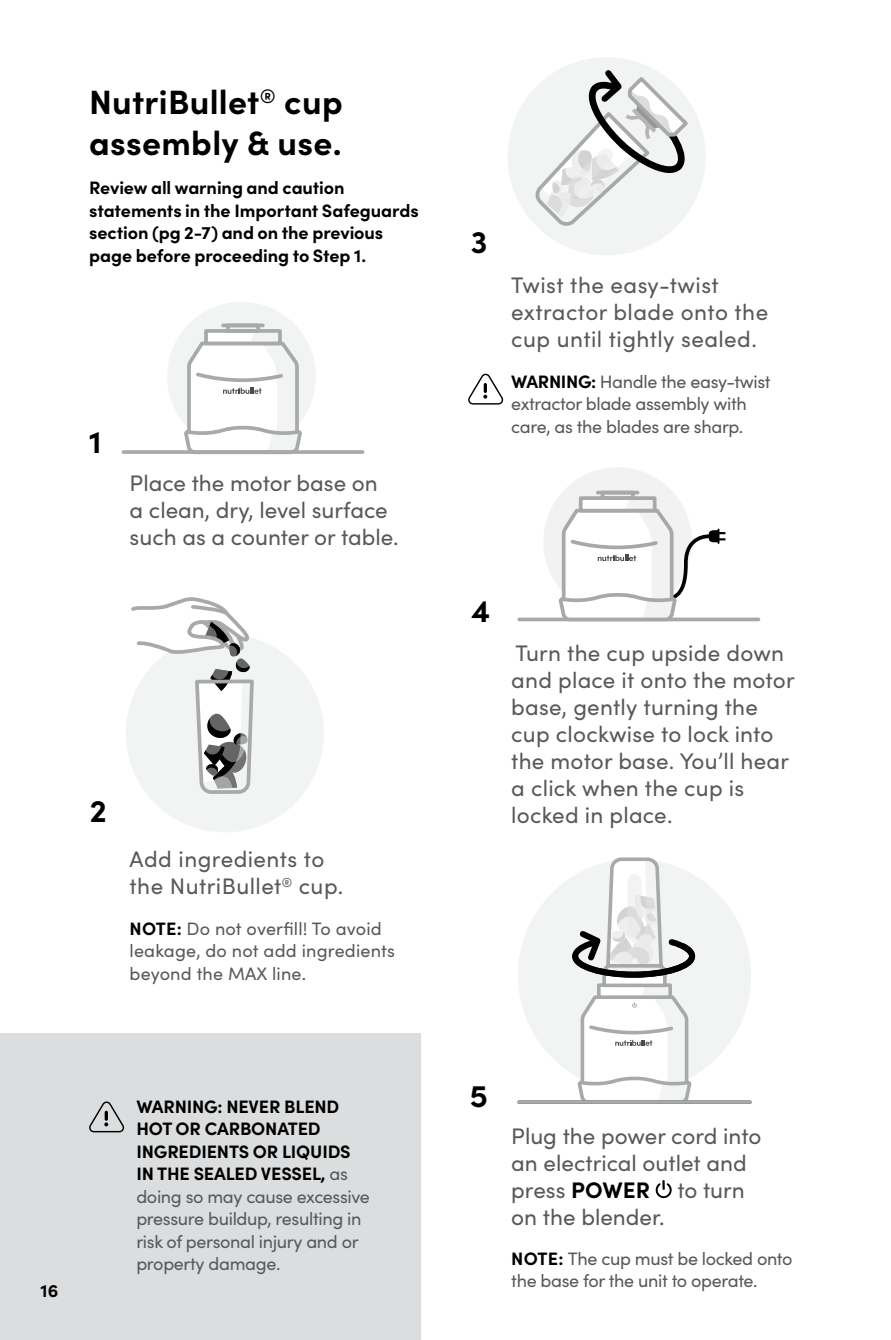
<style>
.page{position:relative;width:891px;height:1340px;background:#fff}
.page>*{position:absolute;margin:0;border:0;box-sizing:border-box;transform-origin:0 0}
.t1{font:700 33.75px/40.5px "Sofia Pro";letter-spacing:.01em;color:#000}
.t2{font:700 31.5px "Sofia Pro";color:#000}
.t3{font:22.5px/27px "Sofia Pro";letter-spacing:.01em;color:#58595b}
.t4{font:18px/22.5px "Sofia Pro";letter-spacing:-.02em;color:#58595b}
.t5{font:700 18px/22.5px "Sofia Pro";letter-spacing:-.005em;color:#000}
.t6{font:18px/22.5px "Sofia Pro";letter-spacing:.01em;color:#58595b}
.s1{font-weight:700;color:#000}
</style>
<div class="page">
<div style="left:0;top:1033px;width:420px;height:306px;background:#dcddde"></div>
<div style="left:508px;top:57px;width:198px;height:198px;background:#f2f3f3;border-radius:50%"></div>
<svg style="left:532px;top:70px;width:158px;height:160px"></svg>
<svg style="left:656px;top:1180px;width:16px;height:17px"></svg>
<div style="left:543px;top:467px;width:149px;height:149px;background:#f2f2f2;border-radius:50%"></div>
<svg style="left:519px;top:617px;width:239px;height:4px"></svg>
<div style="left:579px;top:496px;width:78px;height:16px;border:4px solid #a7a9a9"></div>
<svg style="left:598px;top:490px;width:40px;height:4px"></svg>
<div style="left:601px;top:490px;width:34px;height:10px;border:4px solid #a7a9a9"></div>
<svg style="left:556px;top:498px;width:170px;height:123px"></svg>
<div style="left:126px;top:634px;width:198px;height:198px;background:#f2f3f3;border-radius:50%"></div>
<svg style="left:131px;top:597px;width:123px;height:197px"></svg>
<div style="left:518px;top:858px;width:233px;height:233px;background:#f2f3f3;border-radius:50%"></div>
<hr style="left:519px;top:1100px;width:231px;height:3px;background:#a8a9a9">
<svg style="left:569px;top:857px;width:129px;height:247px"></svg>
<svg style="left:89px;top:1101px;width:35px;height:31px"></svg>
<svg style="left:468px;top:373px;width:35px;height:31px"></svg>
<div style="left:167px;top:302px;width:149px;height:149px;background:#f2f3f3;border-radius:50%"></div>
<div style="left:204px;top:329px;width:78px;height:16px;border:4px solid #a8a9a9"></div>
<svg style="left:223px;top:323px;width:40px;height:4px"></svg>
<div style="left:226px;top:323px;width:34px;height:10px;border:4px solid #a8a9a9"></div>
<svg style="left:184px;top:331px;width:118px;height:119px"></svg>
<hr style="left:123px;top:450px;width:240px;height:4px;background:#a8a9a9">
<h1 class="t1" style="left:89px;top:80px;width:255px">NutriBullet<sup>®</sup> cup assembly &amp; use.</h1>
<p class="t5" style="left:89px;top:175px;width:331px">Review all warning and caution statements in the Important Safeguards section (pg 2-7) and on the previous page before proceeding to Step 1.</p>
<h2 class="t2" style="left:89px;top:417px;width:14px">1</h2>
<p class="t3" style="left:130px;top:468px;width:271px">Place the motor base on<br>a clean, dry, level surface such as a counter or table.</p>
<h2 class="t2" style="left:90px;top:786px;width:18px">2</h2>
<p class="t3" style="left:130px;top:844px;width:215px">Add ingredients to the NutriBullet<sup>®</sup> cup.</p>
<p class="t6" style="left:130px;top:916px;width:267px"><span class="s1">NOTE:</span> Do not overfill! To avoid leakage, do not add ingredients beyond the MAX line.</p>
<p class="t5" style="left:40px;top:1277px;width:20px">16</p>
<p class="t4" style="left:136px;top:1094px;width:235px"><span class="s1">WARNING: NEVER BLEND<br>HOT OR CARBONATED<br>INGREDIENTS OR LIQUIDS<br>IN THE SEALED VESSEL,</span> as doing so may cause excessive pressure buildup, resulting in risk of personal injury and or property damage.</p>
<h2 class="t2" style="left:471px;top:218px;width:18px">3</h2>
<p class="t3" style="left:511px;top:270px;width:258px">Twist the easy-twist extractor blade onto the cup until tightly sealed.</p>
<p class="t4" style="left:511px;top:369px;width:261px"><span class="s1">WARNING:</span> Handle the easy-twist extractor blade assembly with care, as the blades are sharp.</p>
<h2 class="t2" style="left:472px;top:586px;width:20px">4</h2>
<p class="t3" style="left:511px;top:638px;width:285px">Turn the cup upside down and place it onto the motor base, gently turning the cup clockwise to lock into the motor base. You’ll hear a click when the cup is locked in place.</p>
<h2 class="t2" style="left:470px;top:1071px;width:20px">5</h2>
<p class="t3" style="left:511px;top:1121px;width:252px">Plug the power cord into an electrical outlet and press <span class="s1">POWER</span> to turn on the blender.</p>
<p class="t4" style="left:511px;top:1246px;width:283px"><span class="s1">NOTE:</span> The cup must be locked onto the base for the unit to operate.</p>
</div>
